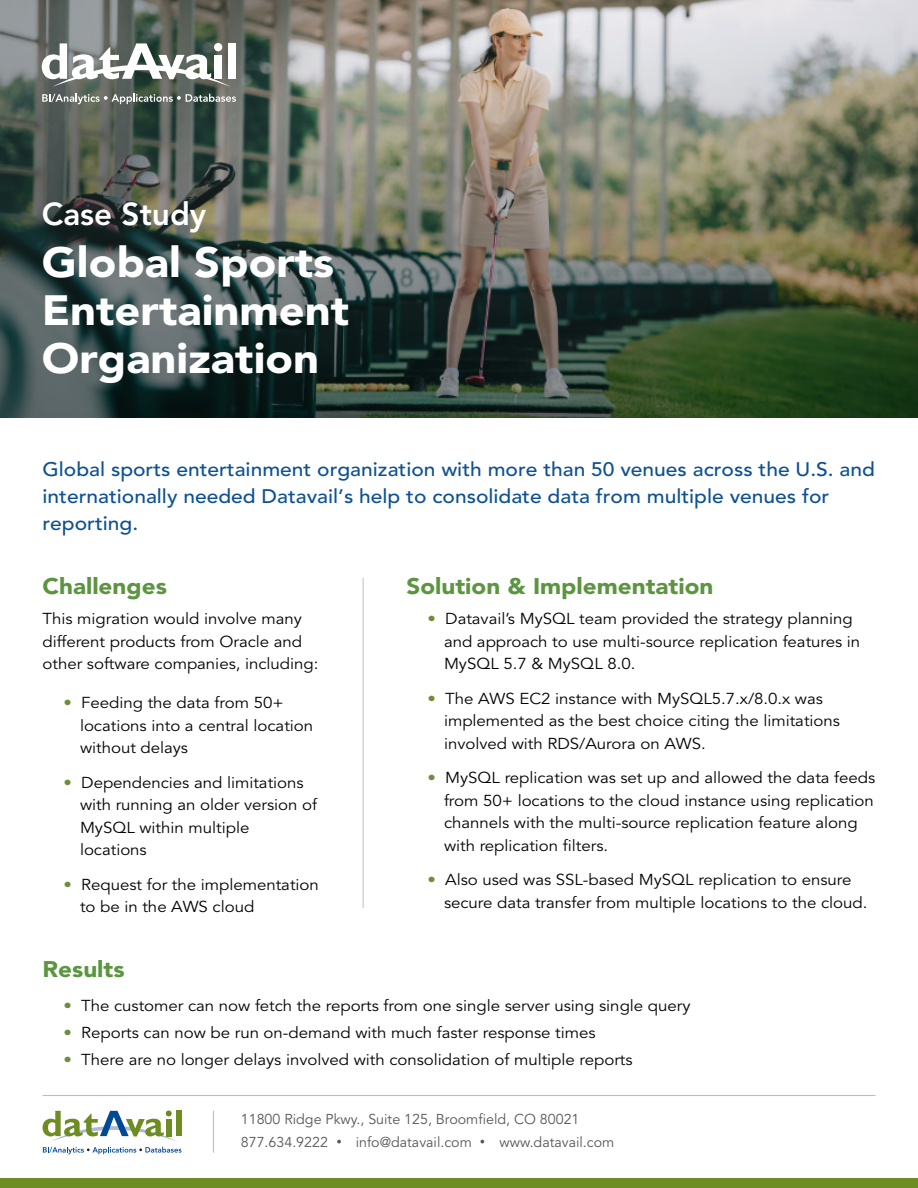
<style>
.page{position:relative;width:918px;height:1188px;background:#fff}
.page>*{position:absolute;margin:0;border:0;box-sizing:border-box;transform-origin:0 0}
.t1{font:900 42px/48px "Avenir LT Std";color:#fff;scale:1.08 1}
.t2{font:800 31.5px "Avenir LT Std";color:#fff}
.t3{font:900 22.5px "Avenir LT Std";color:#5c9540;scale:1.08 1}
.t4{font:500 19.5px/27px "Avenir LT Std";color:#0d5192;scale:1.08 1}
.t5{font:15.75px/22.5px "Avenir LT Std";color:#040503;scale:1.07 1}
.t6{font:14.25px/22.5px "Avenir LT Std";color:#57585a}
.s1{color:#6c8e3b}
</style>
<div class="page">
<div style="left:0;top:1178px;width:918px;height:10px;background:#6d8d23"></div>
<svg style="left:480px;top:1140px;width:4px;height:3px"></svg>
<svg style="left:337px;top:1140px;width:4px;height:3px"></svg>
<hr style="left:43px;top:1095px;width:832px;height:1px;background:#bcbdc0">
<svg style="left:43px;top:1110px;width:139px;height:44px"></svg>
<hr style="left:213px;top:1111px;width:1px;height:42px;background:#bcbdc0">
<hr style="left:363px;top:578px;width:1px;height:330px;background:#bcbdc0">
<img style="left:0;top:0;width:918px;height:418px">
<svg style="left:42px;top:43px;width:189px;height:44px"></svg>
<div style="left:214px;top:43px;width:8px;height:8px;background:#fff;border-radius:50%"></div>
<div style="left:214px;top:55px;width:8px;height:24px;background:#fff"></div>
<div style="left:228px;top:43px;width:8px;height:36px;background:#fff"></div>
<svg style="left:42px;top:94px;width:194px;height:10px"></svg>
<h2 class="t2" style="left:42px;top:195px;width:166px">Case Study</h2>
<h1 class="t1" style="left:42px;top:238px;width:286px">Global Sports<br>Entertainment<br>Organization</h1>
<p class="t4" style="left:43px;top:457px;width:772px">Global sports entertainment organization with more than 50 venues across the U.S. and internationally needed Datavail’s help to consolidate data from multiple venues for reporting.</p>
<h3 class="t3" style="left:43px;top:573px;width:117px">Challenges</h3>
<p class="t5" style="left:43px;top:608px;width:259px">This migration would involve many different products from Oracle and other software companies, including:</p>
<p class="t5" style="left:80px;top:692px;width:219px;text-indent:-16px"><span class="s1">•</span> Feeding the data from 50+ locations into a central location without delays</p>
<p class="t5" style="left:80px;top:772px;width:223px;text-indent:-16px"><span class="s1">•</span> Dependencies and limitations with running an older version of<br>MySQL within multiple locations</p>
<p class="t5" style="left:80px;top:874px;width:225px;text-indent:-16px"><span class="s1">•</span> Request for the implementation to be in the AWS cloud</p>
<h3 class="t3" style="left:407px;top:573px;width:286px">Solution &amp; Implementation</h3>
<p class="t5" style="left:444px;top:608px;width:391px;text-indent:-16px"><span class="s1">•</span> Datavail’s MySQL team provided the strategy planning and approach to use multi-source replication features in<br>MySQL 5.7 &amp; MySQL 8.0.</p>
<p class="t5" style="left:444px;top:688px;width:372px;text-indent:-16px"><span class="s1">•</span> The AWS EC2 instance with MySQL5.7.x/8.0.x was implemented as the best choice citing the limitations involved with RDS/Aurora on AWS.</p>
<p class="t5" style="left:444px;top:767px;width:405px;text-indent:-16px"><span class="s1">•</span> MySQL replication was set up and allowed the data feeds from 50+ locations to the cloud instance using replication channels with the multi-source replication feature along with replication filters.</p>
<p class="t5" style="left:444px;top:869px;width:397px;text-indent:-16px"><span class="s1">•</span> Also used was SSL-based MySQL replication to ensure secure data transfer from multiple locations to the cloud.</p>
<h3 class="t3" style="left:43px;top:955px;width:78px">Results</h3>
<p class="t5" style="left:64px;top:995px;width:588px"><span class="s1">•</span> The customer can now fetch the reports from one single server using single query</p>
<p class="t5" style="left:64px;top:1022px;width:499px"><span class="s1">•</span> Reports can now be run on-demand with much faster response times</p>
<p class="t5" style="left:64px;top:1049px;width:533px"><span class="s1">•</span> There are no longer delays involved with consolidation of multiple reports</p>
<p class="t6" style="left:241px;top:1109px;width:340px">11800 Ridge Pkwy., Suite 125, Broomfield, CO 80021<br>877.634.9222</p>
<p class="t6" style="left:356px;top:1131px;width:118px">info@datavail.com</p>
<p class="t6" style="left:500px;top:1131px;width:116px">www.datavail.com</p>
</div>
